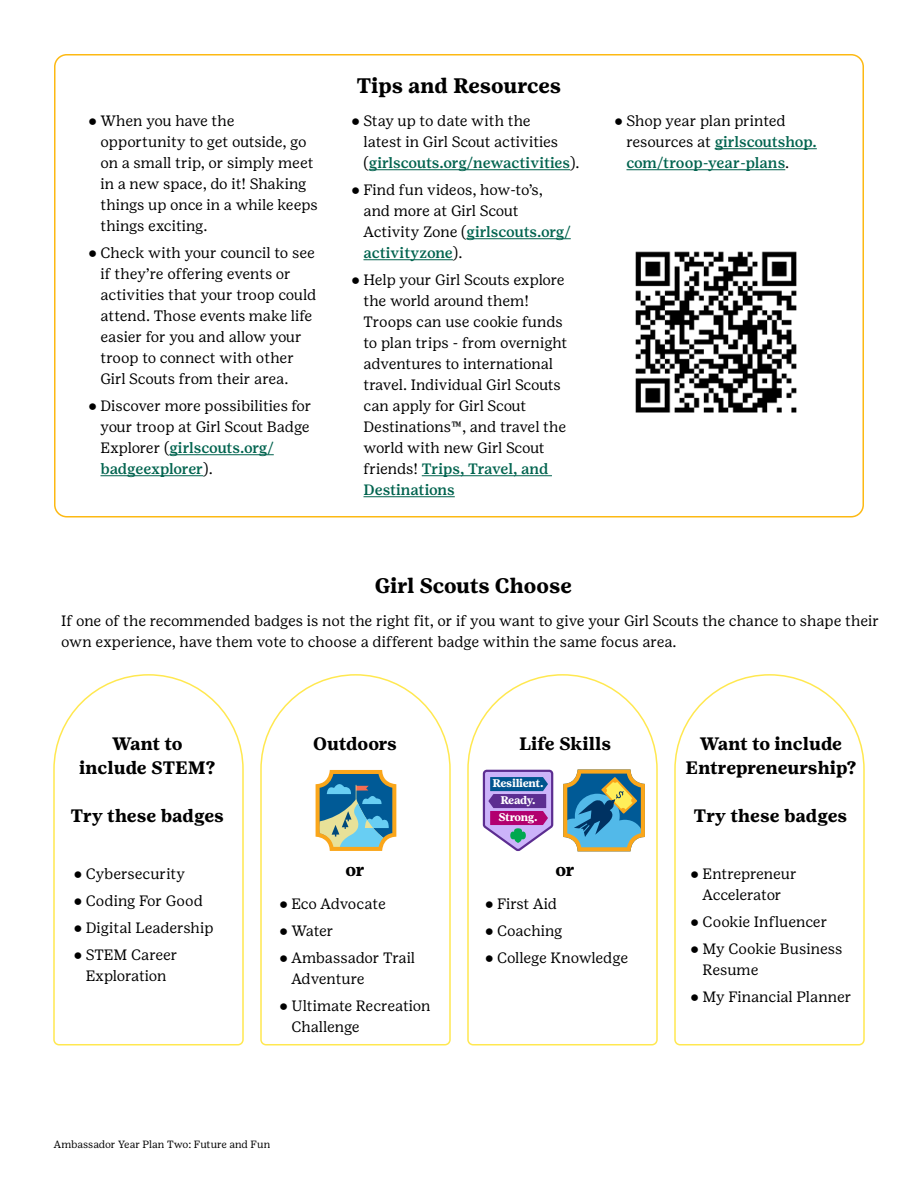
<style>
.page{position:relative;width:918px;height:1188px;background:#fff}
.page>*{position:absolute;margin:0;border:0;box-sizing:border-box;transform-origin:0 0}
.t1{font:700 21px "Girl Scout Text";letter-spacing:-.005em;color:#000}
.t2{font:700 18px/24px "Girl Scout Text";color:#000;text-align:center}
.t3{font:700 18px "Girl Scout Text";letter-spacing:-.02em;color:#000}
.t4{font:15px/21px "Girl Scout Text";letter-spacing:-.01em;color:#000}
.t5{font:500 15px/21px "Girl Scout Text";color:#00634e}
.t6{font:700 11.1px "Girl Scout Text";letter-spacing:-.045em;color:#fff}
.t7{font:700 11.1px "Girl Scout Text";letter-spacing:-.025em;color:#fff}
.t8{font:10.5px "Girl Scout Text";color:#000}
.s1{font-size:13.5px}
.s2{font-weight:500;color:#00634e}
.s3{font-weight:400;font-size:13.5px;color:#000}
.s4{font-weight:400;color:#000}
</style>
<div class="page">
<svg style="left:53px;top:674px;width:191px;height:372px"></svg>
<svg style="left:260px;top:674px;width:191px;height:372px"></svg>
<svg style="left:467px;top:674px;width:191px;height:372px"></svg>
<svg style="left:674px;top:674px;width:191px;height:372px"></svg>
<hr style="left:169px;top:454px;width:105px;height:1px;background:#00634e">
<hr style="left:100px;top:475px;width:103px;height:1px;background:#00634e">
<hr style="left:369px;top:169px;width:201px;height:1px;background:#00634e">
<hr style="left:466px;top:238px;width:105px;height:1px;background:#00634e">
<hr style="left:363px;top:259px;width:90px;height:1px;background:#00634e">
<hr style="left:422px;top:475px;width:130px;height:1px;background:#00634e">
<hr style="left:363px;top:496px;width:92px;height:1px;background:#00634e">
<hr style="left:715px;top:148px;width:102px;height:1px;background:#00634e">
<hr style="left:627px;top:169px;width:158px;height:1px;background:#00634e">
<img style="left:635px;top:251px;width:162px;height:162px">
<svg style="left:483px;top:770px;width:71px;height:81px;background:#957abc"></svg>
<svg style="left:563px;top:770px;width:82px;height:81px;background:#719996"></svg>
<svg style="left:316px;top:770px;width:80px;height:81px;background:#789f9b"></svg>
<p class="t4" style="left:100px;top:111px;width:219px;text-indent:-12px"><span class="s1">⚬</span> When you have the opportunity to get outside, go on a small trip, or simply meet in a new space, do it! Shaking things up once in a while keeps things exciting.</p>
<p class="t4" style="left:100px;top:243px;width:217px;text-indent:-12px"><span class="s1">⚬</span> Check with your council to see if they’re offering events or activities that your troop could attend. Those events make life easier for you and allow your troop to connect with other<br>Girl Scouts from their area.</p>
<p class="t4" style="left:100px;top:396px;width:213px;text-indent:-12px"><span class="s1">⚬</span> Discover more possibilities for your troop at Girl Scout Badge<br>Explorer (<span class="s2">girlscouts.org/ badgeexplorer</span>).</p>
<h1 class="t1" style="left:357px;top:74px;width:206px">Tips and Resources</h1>
<p class="t4" style="left:363px;top:111px;width:218px;text-indent:-12px"><span class="s1">⚬</span> Stay up to date with the<br>latest in Girl Scout activities (<span class="s2">girlscouts.org/newactivities</span>).</p>
<p class="t4" style="left:363px;top:180px;width:209px;text-indent:-12px"><span class="s1">⚬</span> Find fun videos, how-to’s, and more at Girl Scout<br>Activity Zone (<span class="s2">girlscouts.org/ activityzone</span>).</p>
<p class="t4" style="left:363px;top:270px;width:205px;text-indent:-12px"><span class="s1">⚬</span> Help your Girl Scouts explore the world around them!<br>Troops can use cookie funds to plan trips - from overnight adventures to international travel. Individual Girl Scouts can apply for Girl Scout<br>Destinations™, and travel the world with new Girl Scout friends! <span class="s2">Trips, Travel, and<br>Destinations</span></p>
<p class="t5" style="left:627px;top:111px;width:192px;text-indent:-12px"><span class="s3">⚬</span> <span class="s4">Shop year plan printed resources at</span> girlscoutshop. com/troop-year-plans<span class="s4">.</span></p>
<h1 class="t1" style="left:375px;top:573px;width:199px">Girl Scouts Choose</h1>
<p class="t4" style="left:61px;top:610px;width:819px">If one of the recommended badges is not the right fit, or if you want to give your Girl Scouts the chance to shape their own experience, have them vote to choose a different badge within the same focus area.</p>
<p class="t2" style="left:79px;top:731px;width:138px">Want to include STEM?</p>
<p class="t2" style="left:71px;top:803px;width:155px">Try these badges</p>
<p class="t4" style="left:74px;top:860px;width:141px;line-height:27px"><span class="s1">⚬</span> Cybersecurity<br><span class="s1">⚬</span> Coding For Good <span class="s1">⚬</span> Digital Leadership <span class="s1">⚬</span> STEM Career</p>
<p class="t4" style="left:86px;top:965px;width:82px">Exploration</p>
<p class="t3" style="left:313px;top:733px;width:85px">Outdoors</p>
<p class="t2" style="left:345px;top:857px;width:21px">or</p>
<p class="t4" style="left:279px;top:890px;width:137px;line-height:27px"><span class="s1">⚬</span> Eco Advocate<br><span class="s1">⚬</span> Water<br><span class="s1">⚬</span> Ambassador Trail</p>
<p class="t4" style="left:279px;top:965px;width:153px;line-height:27px;text-indent:12px">Adventure<br><span class="s1">⚬</span> Ultimate Recreation</p>
<p class="t4" style="left:291px;top:1016px;width:70px">Challenge</p>
<p class="t8" style="left:54px;top:1139px;width:218px">Ambassador Year Plan Two: Future and Fun</p>
<p class="t2" style="left:519px;top:731px;width:94px">Life Skills</p>
<p class="t7" style="left:493px;top:777px;width:53px">Resilient.</p>
<p class="t6" style="left:500px;top:794px;width:37px">Ready.</p>
<p class="t6" style="left:499px;top:811px;width:41px">Strong.</p>
<p class="t2" style="left:555px;top:857px;width:21px">or</p>
<p class="t4" style="left:485px;top:890px;width:145px;line-height:27px"><span class="s1">⚬</span> First Aid<br><span class="s1">⚬</span> Coaching<br><span class="s1">⚬</span> College Knowledge</p>
<p class="t2" style="left:686px;top:731px;width:172px">Want to include<br>Entrepreneurship?</p>
<p class="t2" style="left:694px;top:803px;width:155px">Try these badges</p>
<p class="t4" style="left:691px;top:863px;width:108px;text-align:center"><span class="s1">⚬</span> Entrepreneur<br>Accelerator</p>
<p class="t4" style="left:691px;top:908px;width:153px;line-height:27px"><span class="s1">⚬</span> Cookie Influencer<br><span class="s1">⚬</span> My Cookie Business</p>
<p class="t4" style="left:691px;top:956px;width:162px;line-height:27px;text-indent:12px">Resume<br><span class="s1">⚬</span> My Financial Planner</p>
</div>
